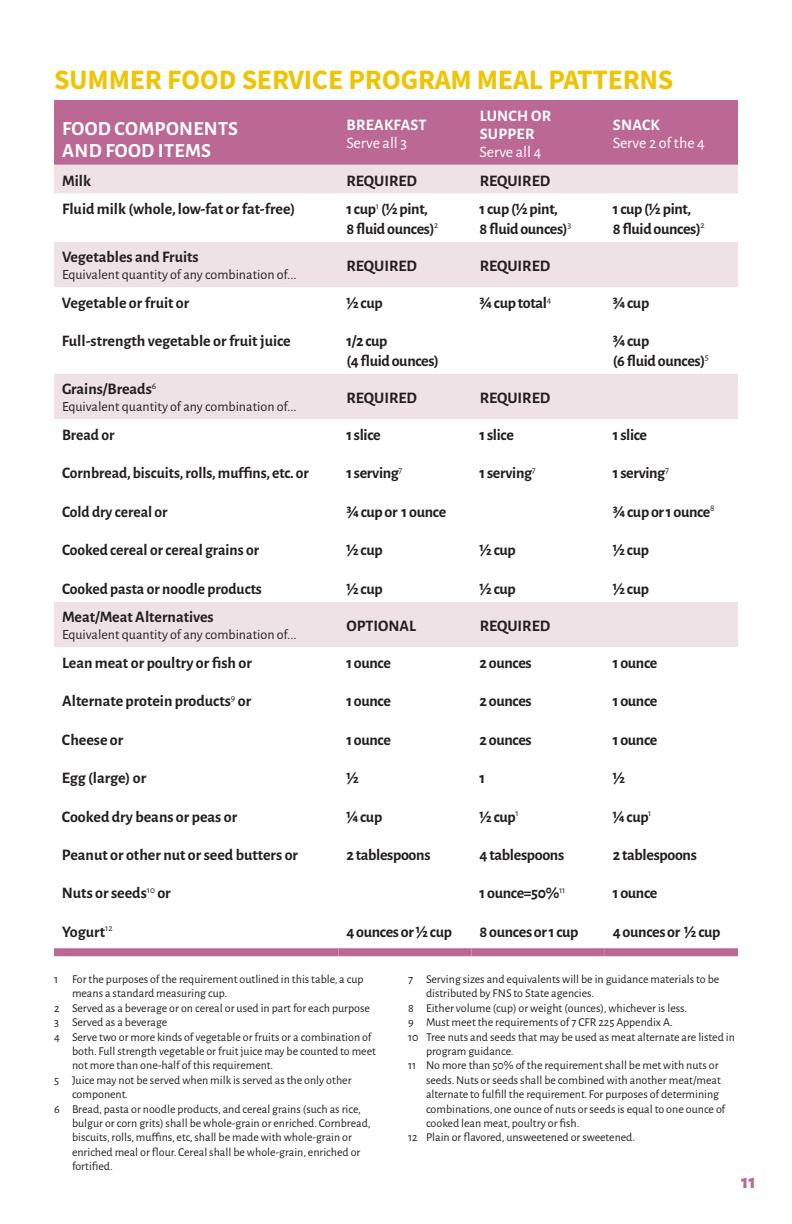
<style>
.page{position:relative;width:792px;height:1224px;background:#fff}
.page>*{position:absolute;margin:0;border:0;box-sizing:border-box;transform-origin:0 0}
.Section_header{font:700 28px "Source Sans Pro";letter-spacing:-.01em;color:#efc405}
.t1{font:700 20px/22px "Alegreya Sans";letter-spacing:.015em;color:#fff}
.t2{font:800 20px "Alegreya Sans";color:#bb6894}
.t3{font:700 16px/19.2px "Alegreya Sans";letter-spacing:-.005em;color:#231f20}
.t4{font:16px "Alegreya Sans";color:#fff}
.t5{font:700 16px/18px "Alegreya Sans";letter-spacing:.015em;color:#fff}
.t6{font:14px "Alegreya Sans";color:#231f20}
.footnotes{font:12px/14.4px "Alegreya Sans";color:#231f20}
</style>
<div class="page">
<div style="left:54px;top:100px;width:684px;height:65px;background:#bb6894"></div>
<div style="left:54px;top:165px;width:684px;height:29px;background:#efe2e7"></div>
<svg style="left:54px;top:242px;width:684px;height:405px"></svg>
<div style="left:54px;top:948px;width:284px;height:8px;background:#bb6894"></div>
<div style="left:338px;top:948px;width:134px;height:8px;background:#bb6894"></div>
<div style="left:472px;top:948px;width:133px;height:8px;background:#bb6894"></div>
<div style="left:605px;top:948px;width:133px;height:8px;background:#bb6894"></div>
<p class="Section_header" style="left:54px;top:60px;width:621px">SUMMER FOOD SERVICE PROGRAM MEAL PATTERNS</p>
<p class="t1" style="left:62px;top:116px;width:178px">FOOD COMPONENTS<br>AND FOOD ITEMS</p>
<p class="t5" style="left:347px;top:115px;width:82px">BREAKFAST</p>
<p class="t5" style="left:480px;top:106px;width:73px">LUNCH OR<br>SUPPER</p>
<p class="t4" style="left:480px;top:141px;width:63px">Serve all 4</p>
<p class="t5" style="left:613px;top:115px;width:49px">SNACK</p>
<p class="t4" style="left:613px;top:132px;width:94px">Serve 2 of the 4</p>
<p class="t4" style="left:346px;top:132px;width:62px">Serve all 3</p>
<p class="t3" style="left:62px;top:170px;width:30px">Milk</p>
<p class="t3" style="left:347px;top:170px;width:72px">REQUIRED</p>
<p class="t3" style="left:480px;top:170px;width:72px">REQUIRED</p>
<p class="t3" style="left:62px;top:199px;width:235px">Fluid milk (whole, low-fat or fat-free)</p>
<p class="t3" style="left:346px;top:199px;width:93px">1 cup<sup>1</sup> (½ pint,<br>8 fluid ounces)<sup>2</sup></p>
<p class="t3" style="left:480px;top:199px;width:93px">1 cup(½ pint,<br>8 fluid ounces)<sup>3</sup></p>
<p class="t3" style="left:613px;top:199px;width:93px">1 cup(½ pint,<br>8 fluid ounces)<sup>2</sup></p>
<p class="t3" style="left:62px;top:247px;width:138px">Vegetables and Fruits</p>
<p class="t6" style="left:62px;top:265px;width:229px">Equivalent quantity of any combination of...</p>
<p class="t3" style="left:347px;top:255px;width:72px">REQUIRED</p>
<p class="t3" style="left:480px;top:255px;width:72px">REQUIRED</p>
<p class="t3" style="left:62px;top:292px;width:129px">Vegetable or fruit or</p>
<p class="t3" style="left:62px;top:331px;width:230px">Full-strength vegetable or fruit juice</p>
<p class="t3" style="left:62px;top:379px;width:96px">Grains/Breads<sup>6</sup></p>
<p class="t6" style="left:62px;top:397px;width:229px">Equivalent quantity of any combination of...</p>
<p class="t3" style="left:62px;top:424px;width:54px">Bread or</p>
<p class="t3" style="left:62px;top:463px;width:248px">Cornbread, biscuits, rolls, muffins, etc. or</p>
<p class="t3" style="left:62px;top:501px;width:107px">Cold dry cereal or</p>
<p class="t3" style="left:62px;top:539px;width:199px">Cooked cereal or cereal grains or</p>
<p class="t3" style="left:62px;top:578px;width:201px">Cooked pasta or noodle products</p>
<p class="t3" style="left:62px;top:607px;width:153px">Meat/Meat Alternatives</p>
<p class="t6" style="left:62px;top:625px;width:229px">Equivalent quantity of any combination of...</p>
<p class="t3" style="left:62px;top:652px;width:191px">Lean meat or poultry or fish or</p>
<p class="t3" style="left:62px;top:691px;width:191px">Alternate protein products<sup>9</sup> or</p>
<p class="t3" style="left:62px;top:729px;width:63px">Cheese or</p>
<p class="t3" style="left:62px;top:767px;width:86px">Egg (large) or</p>
<p class="t3" style="left:62px;top:806px;width:177px">Cooked dry beans or peas or</p>
<p class="t3" style="left:62px;top:844px;width:238px">Peanut or other nut or seed butters or</p>
<p class="t3" style="left:62px;top:883px;width:110px">Nuts or seeds<sup>10</sup> or</p>
<p class="t3" style="left:62px;top:921px;width:52px">Yogurt<sup>12</sup></p>
<p class="t3" style="left:346px;top:292px;width:38px">½ cup</p>
<p class="t3" style="left:346px;top:331px;width:94px">1/2 cup<br>(4 fluid ounces)</p>
<p class="t3" style="left:480px;top:292px;width:73px">¾ cup total<sup>4</sup></p>
<p class="t3" style="left:613px;top:292px;width:38px">¾ cup</p>
<p class="t3" style="left:613px;top:331px;width:97px">¾ cup<br>(6 fluid ounces)<sup>5</sup></p>
<p class="t3" style="left:347px;top:387px;width:72px">REQUIRED</p>
<p class="t3" style="left:480px;top:387px;width:72px">REQUIRED</p>
<p class="t3" style="left:346px;top:424px;width:36px">1 slice</p>
<p class="t3" style="left:346px;top:463px;width:58px">1 serving<sup>7</sup></p>
<p class="t3" style="left:346px;top:501px;width:101px">¾ cup or 1 ounce</p>
<p class="t3" style="left:346px;top:539px;width:38px">½ cup</p>
<p class="t3" style="left:346px;top:578px;width:38px">½ cup</p>
<p class="t3" style="left:480px;top:424px;width:36px">1 slice</p>
<p class="t3" style="left:480px;top:463px;width:58px">1 serving<sup>7</sup></p>
<p class="t3" style="left:480px;top:539px;width:38px">½ cup</p>
<p class="t3" style="left:480px;top:578px;width:38px">½ cup</p>
<p class="t3" style="left:347px;top:615px;width:71px">OPTIONAL</p>
<p class="t3" style="left:480px;top:615px;width:72px">REQUIRED</p>
<p class="t3" style="left:346px;top:652px;width:46px">1 ounce</p>
<p class="t3" style="left:346px;top:691px;width:46px">1 ounce</p>
<p class="t3" style="left:346px;top:729px;width:46px">1 ounce</p>
<p class="t3" style="left:346px;top:767px;width:14px">½</p>
<p class="t3" style="left:346px;top:806px;width:37px">¼ cup</p>
<p class="t3" style="left:346px;top:844px;width:86px">2 tablespoons</p>
<p class="t3" style="left:346px;top:921px;width:107px">4 ounces or ½ cup</p>
<p class="t3" style="left:480px;top:652px;width:54px">2 ounces</p>
<p class="t3" style="left:480px;top:691px;width:54px">2 ounces</p>
<p class="t3" style="left:480px;top:729px;width:54px">2 ounces</p>
<p class="t3" style="left:480px;top:767px;width:7px">1</p>
<p class="t3" style="left:480px;top:806px;width:41px">½ cup<sup>1</sup></p>
<p class="t3" style="left:480px;top:844px;width:86px">4 tablespoons</p>
<p class="t3" style="left:480px;top:883px;width:87px">1 ounce=50%<sup>11</sup></p>
<p class="t3" style="left:480px;top:921px;width:100px">8 ounces or 1 cup</p>
<p class="t3" style="left:613px;top:424px;width:36px">1 slice</p>
<p class="t3" style="left:613px;top:463px;width:58px">1 serving<sup>7</sup></p>
<p class="t3" style="left:613px;top:501px;width:103px">¾ cup or 1 ounce<sup>8</sup></p>
<p class="t3" style="left:613px;top:539px;width:38px">½ cup</p>
<p class="t3" style="left:613px;top:578px;width:38px">½ cup</p>
<p class="t3" style="left:613px;top:652px;width:46px">1 ounce</p>
<p class="t3" style="left:613px;top:691px;width:46px">1 ounce</p>
<p class="t3" style="left:613px;top:729px;width:46px">1 ounce</p>
<p class="t3" style="left:613px;top:767px;width:14px">½</p>
<p class="t3" style="left:613px;top:806px;width:40px">¼ cup<sup>1</sup></p>
<p class="t3" style="left:613px;top:844px;width:86px">2 tablespoons</p>
<p class="t3" style="left:613px;top:883px;width:46px">1 ounce</p>
<p class="t3" style="left:613px;top:921px;width:109px">4 ounces or ½ cup</p>
<p class="footnotes" style="left:72px;top:971px;width:293px;text-indent:-18px">1 For the purposes of the requirement outlined in this table, a cup means a standard measuring cup.</p>
<p class="footnotes" style="left:54px;top:1000px;width:317px">2 Served as a beverage or on cereal or used in part for each purpose</p>
<p class="footnotes" style="left:54px;top:1015px;width:115px">3 Served as a beverage</p>
<p class="footnotes" style="left:72px;top:1029px;width:305px;text-indent:-18px">4 Serve two or more kinds of vegetable or fruits or a combination of both. Full strength vegetable or fruit juice may be counted to meet not more than one-half of this requirement.</p>
<p class="footnotes" style="left:72px;top:1072px;width:281px;text-indent:-18px">5 Juice may not be served when milk is served as the only other component.</p>
<p class="footnotes" style="left:72px;top:1101px;width:300px;text-indent:-18px">6 Bread, pasta or noodle products, and cereal grains (such as rice, bulgur or corn grits) shall be whole-grain or enriched. Cornbread, biscuits, rolls, muffins, etc, shall be made with whole-grain or enriched meal or flour. Cereal shall be whole-grain, enriched or fortified.</p>
<p class="footnotes" style="left:426px;top:971px;width:295px;text-indent:-18px">7 Serving sizes and equivalents will be in guidance materials to be distributed by FNS to State agencies.</p>
<p class="footnotes" style="left:408px;top:1000px;width:279px">8 Either volume (cup) or weight (ounces), whichever is less.</p>
<p class="footnotes" style="left:408px;top:1015px;width:265px">9 Must meet the requirements of 7 CFR 225 Appendix A.</p>
<p class="footnotes" style="left:426px;top:1029px;width:310px;text-indent:-18px">10 Tree nuts and seeds that may be used as meat alternate are listed in program guidance.</p>
<p class="footnotes" style="left:426px;top:1058px;width:301px;text-indent:-18px">11 No more than 50% of the requirement shall be met with nuts or seeds. Nuts or seeds shall be combined with another meat/meat alternate to fulfill the requirement. For purposes of determining combinations, one ounce of nuts or seeds is equal to one ounce of cooked lean meat, poultry or fish.</p>
<p class="footnotes" style="left:408px;top:1130px;width:227px">12 Plain or flavored, unsweetened or sweetened.</p>
<h2 class="t2" style="left:741px;top:1166px;width:16px">11</h2>
</div>
